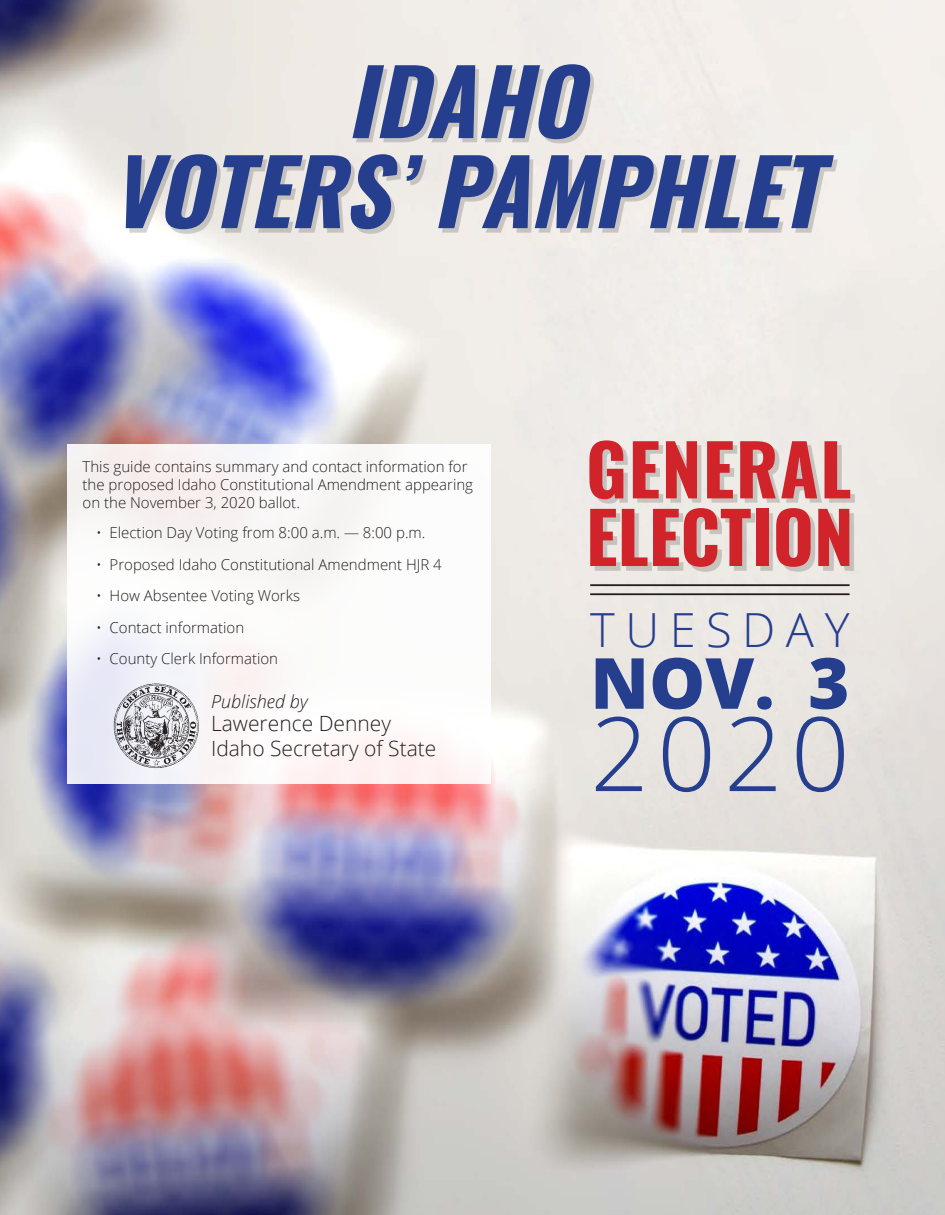
<style>
.page{position:relative;width:945px;height:1215px;background:#fff}
.page>*{position:absolute;margin:0;border:0;box-sizing:border-box;transform-origin:0 0}
.t1{font:300 102.9px "Open Sans";color:#253f8e}
.t2{font:italic 700 90px "Oswald";color:#253f8e}
.t3{font:700 70.5px "Oswald";color:#d1232a}
.t4{font:700 70.5px "Oswald";letter-spacing:.02em;color:#d1232a}
.t5{font:800 70.5px "Open Sans";color:#253f8e}
.t6{font:300 47.1px "Open Sans";letter-spacing:.225em;color:#253f8e}
.t7{font:300 21px "Open Sans";color:#231f20}
.t8{font:italic 300 18px "Open Sans";color:#231f20}
.Condensed_Paragraph{font:300 15px/18px "Open Sans";color:#231f20}
</style>
<div class="page">
<img style="left:0;top:1px;width:945px;height:1214px">
<div style="left:68px;top:445px;width:423px;height:339px;background:#fff"></div>
<div style="left:130px;top:68px;width:708px;height:165px;background:#231f20;opacity:.2"></div>
<div style="left:594px;top:445px;width:261px;height:126px;background:#231f20;opacity:.2"></div>
<hr style="left:590px;top:584px;width:260px;height:2px;background:#231f20">
<hr style="left:590px;top:593px;width:260px;height:2px;background:#231f20">
<img style="left:111px;top:680px;width:91px;height:93px">
<p class="t2" style="left:347px;top:54px;width:270px">IDAHO</p>
<p class="t2" style="left:111px;top:144px;width:742px">VOTERS’PAMPHLET</p>
<p class="Condensed_Paragraph" style="left:83px;top:458px;width:392px">This guide contains summary and contact information for the proposed Idaho Constitutional Amendment appearing on the November 3, 2020 ballot.</p>
<p class="Condensed_Paragraph" style="left:96px;top:524px;width:331px">• Election Day Voting from 8:00 a.m. — 8:00 p.m.</p>
<p class="Condensed_Paragraph" style="left:96px;top:555px;width:347px">• Proposed Idaho Constitutional Amendment HJR 4</p>
<p class="Condensed_Paragraph" style="left:96px;top:587px;width:205px">• How Absentee Voting Works</p>
<p class="Condensed_Paragraph" style="left:96px;top:618px;width:150px">• Contact information</p>
<p class="Condensed_Paragraph" style="left:96px;top:650px;width:184px">• County Clerk Information</p>
<p class="t8" style="left:211px;top:689px;width:98px">Published by</p>
<p class="t7" style="left:211px;top:709px;width:181px">Lawerence Denney</p>
<p class="t7" style="left:211px;top:734px;width:227px">Idaho Secretary of State</p>
<p class="t4" style="left:586px;top:433px;width:267px">GENERAL</p>
<p class="t3" style="left:586px;top:500px;width:269px">ELECTION</p>
<p class="t6" style="left:590px;top:598px;width:261px">TUESDAY</p>
<p class="t5" style="left:590px;top:630px;width:261px">NOV. 3</p>
<p class="t1" style="left:590px;top:683px;width:261px">2020</p>
</div>
